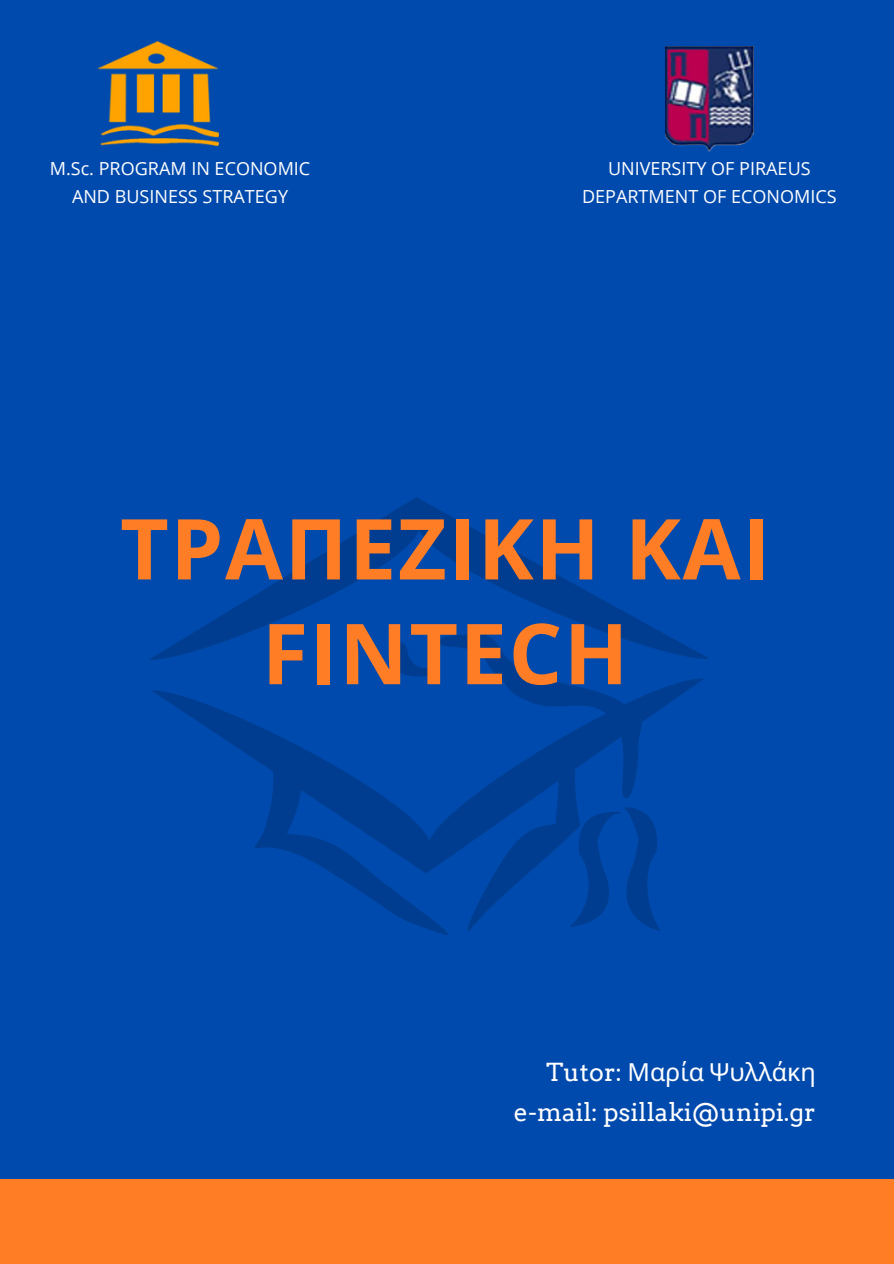
<style>
.page{position:relative;width:894px;height:1264px;background:#fff}
.page>*{position:absolute;margin:0;border:0;box-sizing:border-box;transform-origin:0 0}
.t1{font:700 84px/104.7px "Open Sans";letter-spacing:.02em;color:#ff7e25;text-align:center}
.t2{font:24.9px "Arvo";color:#fff}
.t3{font:24.9px "Noto Sans";color:#fff}
.t4{font:18px/28.2px "Open Sans";color:#fff;text-align:center}
.s1{font-family:"Arvo"}
</style>
<div class="page">
<div style="left:0;top:0;width:893px;height:1263px;background:#004aad"></div>
<svg style="left:153px;top:678px;width:550px;height:74px"></svg>
<svg style="left:150px;top:497px;width:558px;height:163px"></svg>
<svg style="left:244px;top:629px;width:417px;height:306px"></svg>
<div style="left:0;top:1179px;width:893px;height:84px;background:#ff7e25"></div>
<img style="left:665px;top:46px;width:89px;height:106px">
<img style="left:99px;top:42px;width:119px;height:103px">
<p class="t4" style="left:50px;top:153px;width:262px">M.Sc. PROGRAM IN ECONOMIC<br>AND BUSINESS STRATEGY</p>
<p class="t4" style="left:608px;top:153px;width:204px">UNIVERSITY OF PIRAEUS</p>
<p class="t4" style="left:582px;top:182px;width:256px">DEPARTMENT OF ECONOMICS</p>
<p class="t1" style="left:120px;top:494px;width:651px">ΤΡΑΠΕΖΙΚΗ ΚΑΙ<br>FINTECH</p>
<p class="t3" style="left:546px;top:1054px;width:271px"><span class="s1">Tutor:</span> Μαρία Ψυλλάκη</p>
<p class="t2" style="left:514px;top:1096px;width:303px">e-mail: psillaki@unipi.gr</p>
</div>
